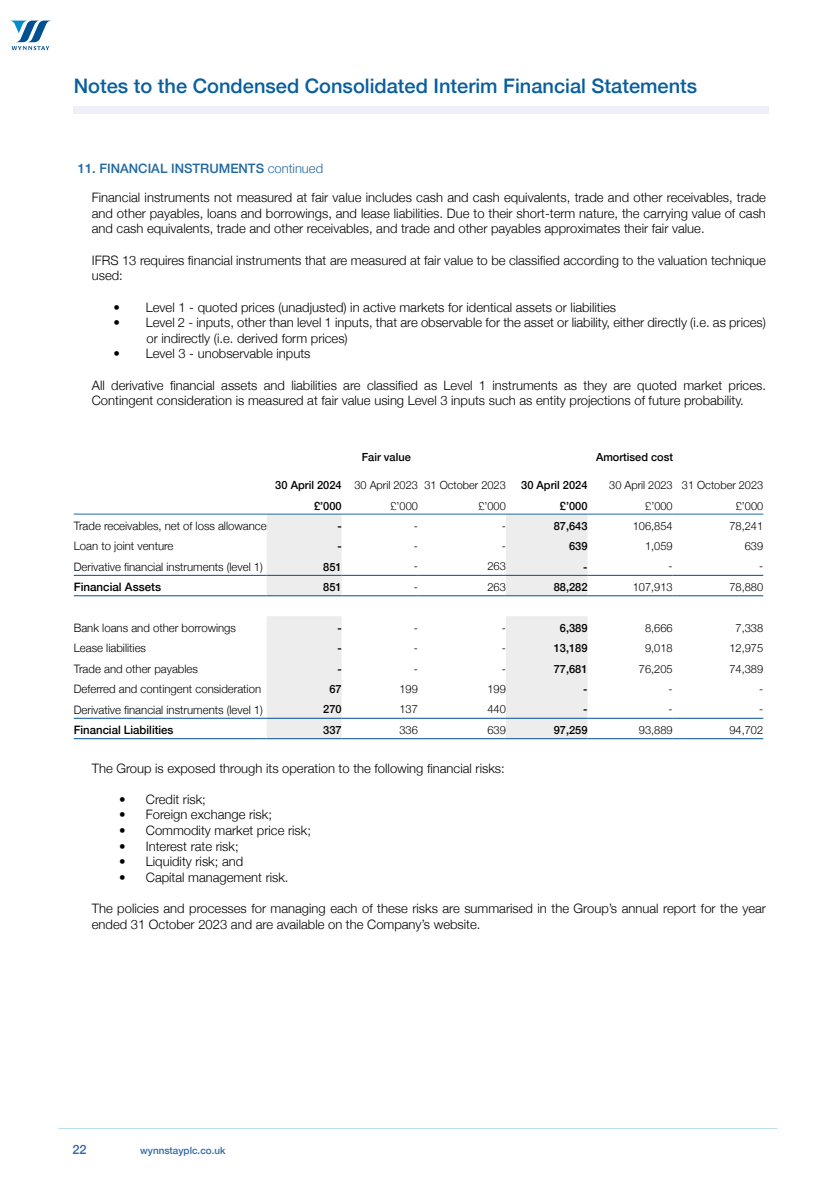
<style>
.page{position:relative;width:840px;height:1191px;background:#fff}
.page>*{position:absolute;margin:0;border:0;box-sizing:border-box;transform-origin:0 0}
.t1{font:500 20px "Helvetica Neue";color:#085f9d}
.t2{font:300 13px/15.6px "Helvetica Neue";color:#000}
.t3{font:500 13px "Helvetica Neue";color:#2169a2}
.t4{font:500 12.8px "Helvetica Neue";color:#2e6aa6}
.t5{font:300 11.6px "Helvetica Neue";color:#000}
.t6{font:500 11.6px "Helvetica Neue";color:#000}
.t7{font:300 11.2px "Helvetica Neue";color:#000}
.t8{font:500 11.2px "Helvetica Neue";color:#000}
.t9{font:500 10px "Helvetica Neue";color:#2e6aa6}
.s1{font-weight:300}
.s2{font-weight:500}
</style>
<div class="page">
<svg style="left:11px;top:21px;width:39px;height:29px"></svg>
<div style="left:74px;top:106px;width:694px;height:8px;background:#edf0f8"></div>
<hr style="left:58px;top:1128px;width:719px;height:1px;background:#008bcb">
<svg style="left:266px;top:515px;width:321px;height:223px"></svg>
<hr style="left:74px;top:575px;width:192px;height:1px;background:#005092">
<hr style="left:266px;top:575px;width:75px;height:1px;background:#005092">
<hr style="left:341px;top:575px;width:76px;height:1px;background:#005092">
<hr style="left:417px;top:575px;width:88px;height:1px;background:#005092">
<hr style="left:505px;top:575px;width:82px;height:1px;background:#005092">
<hr style="left:587px;top:575px;width:85px;height:1px;background:#005092">
<hr style="left:672px;top:575px;width:90px;height:1px;background:#005092">
<hr style="left:74px;top:514px;width:192px;height:1px;background:#2169a2">
<hr style="left:266px;top:514px;width:75px;height:1px;background:#2169a2">
<hr style="left:341px;top:514px;width:76px;height:1px;background:#2169a2">
<hr style="left:417px;top:514px;width:88px;height:1px;background:#2169a2">
<hr style="left:505px;top:514px;width:82px;height:1px;background:#2169a2">
<hr style="left:587px;top:514px;width:85px;height:1px;background:#2169a2">
<hr style="left:672px;top:514px;width:90px;height:1px;background:#2169a2">
<hr style="left:74px;top:718px;width:192px;height:1px;background:#005092">
<hr style="left:266px;top:718px;width:75px;height:1px;background:#005092">
<hr style="left:341px;top:718px;width:76px;height:1px;background:#005092">
<hr style="left:417px;top:718px;width:88px;height:1px;background:#005092">
<hr style="left:505px;top:718px;width:82px;height:1px;background:#005092">
<hr style="left:587px;top:718px;width:85px;height:1px;background:#005092">
<hr style="left:672px;top:718px;width:90px;height:1px;background:#005092">
<hr style="left:74px;top:738px;width:192px;height:1px;background:#005092">
<hr style="left:266px;top:738px;width:75px;height:1px;background:#005092">
<hr style="left:341px;top:738px;width:76px;height:1px;background:#005092">
<hr style="left:417px;top:738px;width:88px;height:1px;background:#005092">
<hr style="left:505px;top:738px;width:82px;height:1px;background:#005092">
<hr style="left:587px;top:738px;width:85px;height:1px;background:#005092">
<hr style="left:672px;top:738px;width:90px;height:1px;background:#005092">
<hr style="left:74px;top:595px;width:192px;height:1px;background:#005092">
<hr style="left:266px;top:595px;width:75px;height:1px;background:#005092">
<hr style="left:341px;top:595px;width:76px;height:1px;background:#005092">
<hr style="left:417px;top:595px;width:88px;height:1px;background:#005092">
<hr style="left:505px;top:595px;width:82px;height:1px;background:#005092">
<hr style="left:587px;top:595px;width:85px;height:1px;background:#005092">
<hr style="left:672px;top:595px;width:90px;height:1px;background:#005092">
<h1 class="t1" style="left:74px;top:70px;width:624px">Notes to the Condensed Consolidated Interim Financial Statements</h1>
<p class="t3" style="left:78px;top:158px;width:247px">11. FINANCIAL INSTRUMENTS <span class="s1">continued</span></p>
<p class="t2" style="left:92px;top:189px;width:675px;text-align:justify">Financial instruments not measured at fair value includes cash and cash equivalents, trade and other receivables, trade and other payables, loans and borrowings, and lease liabilities. Due to their short-term nature, the carrying value of cash and cash equivalents, trade and other receivables, and trade and other payables approximates their fair value.</p>
<p class="t2" style="left:92px;top:251px;width:675px">IFRS 13 requires financial instruments that are measured at fair value to be classified according to the valuation technique used:</p>
<p class="t2" style="left:113px;top:298px;width:504px">• Level 1 - quoted prices (unadjusted) in active markets for identical assets or liabilities</p>
<p class="t2" style="left:146px;top:314px;width:620px;text-indent:-33px">• Level 2 - inputs, other than level 1 inputs, that are observable for the asset or liability, either directly (i.e. as prices) or indirectly (i.e. derived form prices)</p>
<p class="t2" style="left:113px;top:345px;width:198px">• Level 3 - unobservable inputs</p>
<p class="t2" style="left:92px;top:376px;width:675px">All derivative financial assets and liabilities are classified as Level 1 instruments as they are quoted market prices.<br>Contingent consideration is measured at fair value using Level 3 inputs such as entity projections of future probability.</p>
<p class="t8" style="left:361px;top:447px;width:50px">Fair value</p>
<p class="t8" style="left:595px;top:447px;width:78px">Amortised cost</p>
<p class="t7" style="left:275px;top:476px;width:232px"><span class="s2">30 April 2024</span> 30 April 2023 31 October 2023</p>
<p class="t8" style="left:521px;top:476px;width:68px">30 April 2024</p>
<p class="t7" style="left:609px;top:476px;width:155px">30 April 2023 31 October 2023</p>
<p class="t8" style="left:314px;top:497px;width:29px">£’000</p>
<p class="t7" style="left:390px;top:497px;width:29px">£’000</p>
<p class="t7" style="left:478px;top:497px;width:29px">£’000</p>
<p class="t8" style="left:559px;top:497px;width:29px">£’000</p>
<p class="t7" style="left:645px;top:497px;width:29px">£’000</p>
<p class="t7" style="left:735px;top:497px;width:29px">£’000</p>
<p class="t5" style="left:74px;top:516px;width:194px">Trade receivables, net of loss allowance</p>
<p class="t8" style="left:337px;top:517px;width:6px">-</p>
<p class="t7" style="left:413px;top:517px;width:6px">-</p>
<p class="t7" style="left:501px;top:517px;width:6px">-</p>
<p class="t8" style="left:553px;top:517px;width:35px">87,643</p>
<p class="t7" style="left:632px;top:517px;width:41px">106,854</p>
<p class="t7" style="left:729px;top:517px;width:35px">78,241</p>
<p class="t5" style="left:74px;top:537px;width:101px">Loan to joint venture</p>
<p class="t8" style="left:337px;top:537px;width:6px">-</p>
<p class="t7" style="left:413px;top:537px;width:6px">-</p>
<p class="t7" style="left:501px;top:537px;width:6px">-</p>
<p class="t8" style="left:568px;top:537px;width:20px">639</p>
<p class="t7" style="left:644px;top:537px;width:29px">1,059</p>
<p class="t7" style="left:744px;top:537px;width:20px">639</p>
<p class="t5" style="left:74px;top:557px;width:191px">Derivative financial instruments (level 1)</p>
<p class="t8" style="left:323px;top:557px;width:20px">851</p>
<p class="t7" style="left:413px;top:557px;width:6px">-</p>
<p class="t7" style="left:487px;top:557px;width:20px">263</p>
<p class="t8" style="left:583px;top:557px;width:6px">-</p>
<p class="t7" style="left:668px;top:557px;width:6px">-</p>
<p class="t7" style="left:758px;top:557px;width:6px">-</p>
<p class="t6" style="left:74px;top:578px;width:89px">Financial Assets</p>
<p class="t8" style="left:323px;top:578px;width:20px">851</p>
<p class="t7" style="left:413px;top:578px;width:6px">-</p>
<p class="t7" style="left:487px;top:578px;width:20px">263</p>
<p class="t8" style="left:553px;top:578px;width:35px">88,282</p>
<p class="t7" style="left:632px;top:578px;width:41px">107,913</p>
<p class="t7" style="left:729px;top:578px;width:35px">78,880</p>
<p class="t5" style="left:74px;top:618px;width:164px">Bank loans and other borrowings</p>
<p class="t8" style="left:337px;top:619px;width:6px">-</p>
<p class="t7" style="left:413px;top:619px;width:6px">-</p>
<p class="t7" style="left:501px;top:619px;width:6px">-</p>
<p class="t8" style="left:559px;top:619px;width:29px">6,389</p>
<p class="t7" style="left:644px;top:619px;width:29px">8,666</p>
<p class="t7" style="left:735px;top:619px;width:29px">7,338</p>
<p class="t5" style="left:74px;top:639px;width:74px">Lease liabilities</p>
<p class="t8" style="left:337px;top:639px;width:6px">-</p>
<p class="t7" style="left:413px;top:639px;width:6px">-</p>
<p class="t7" style="left:501px;top:639px;width:6px">-</p>
<p class="t8" style="left:553px;top:639px;width:35px">13,189</p>
<p class="t7" style="left:644px;top:639px;width:29px">9,018</p>
<p class="t7" style="left:729px;top:639px;width:35px">12,975</p>
<p class="t5" style="left:74px;top:659px;width:126px">Trade and other payables</p>
<p class="t8" style="left:337px;top:659px;width:6px">-</p>
<p class="t7" style="left:413px;top:659px;width:6px">-</p>
<p class="t7" style="left:501px;top:659px;width:6px">-</p>
<p class="t8" style="left:553px;top:659px;width:35px">77,681</p>
<p class="t7" style="left:638px;top:659px;width:35px">76,205</p>
<p class="t7" style="left:729px;top:659px;width:35px">74,389</p>
<p class="t5" style="left:74px;top:680px;width:189px">Deferred and contingent consideration</p>
<p class="t8" style="left:329px;top:680px;width:14px">67</p>
<p class="t7" style="left:399px;top:680px;width:20px">199</p>
<p class="t7" style="left:487px;top:680px;width:20px">199</p>
<p class="t8" style="left:583px;top:680px;width:6px">-</p>
<p class="t7" style="left:668px;top:680px;width:6px">-</p>
<p class="t7" style="left:758px;top:680px;width:6px">-</p>
<p class="t5" style="left:74px;top:700px;width:191px">Derivative financial instruments (level 1)</p>
<p class="t8" style="left:323px;top:700px;width:20px">270</p>
<p class="t7" style="left:399px;top:700px;width:20px">137</p>
<p class="t7" style="left:487px;top:700px;width:20px">440</p>
<p class="t8" style="left:583px;top:700px;width:6px">-</p>
<p class="t7" style="left:668px;top:700px;width:6px">-</p>
<p class="t7" style="left:758px;top:700px;width:6px">-</p>
<p class="t6" style="left:74px;top:720px;width:101px">Financial Liabilities</p>
<p class="t8" style="left:323px;top:721px;width:20px">337</p>
<p class="t7" style="left:399px;top:721px;width:20px">336</p>
<p class="t7" style="left:487px;top:721px;width:20px">639</p>
<p class="t8" style="left:553px;top:721px;width:35px">97,259</p>
<p class="t7" style="left:638px;top:721px;width:35px">93,889</p>
<p class="t7" style="left:729px;top:721px;width:35px">94,702</p>
<p class="t2" style="left:92px;top:759px;width:414px">The Group is exposed through its operation to the following financial risks:</p>
<p class="t2" style="left:119px;top:790px;width:88px">• Credit risk;</p>
<p class="t2" style="left:119px;top:806px;width:154px">• Foreign exchange risk;</p>
<p class="t2" style="left:119px;top:821px;width:193px">• Commodity market price risk;</p>
<p class="t2" style="left:119px;top:837px;width:121px">• Interest rate risk;</p>
<p class="t2" style="left:119px;top:852px;width:125px">• Liquidity risk; and</p>
<p class="t2" style="left:119px;top:868px;width:171px">• Capital management risk.</p>
<p class="t2" style="left:92px;top:899px;width:675px">The policies and processes for managing each of these risks are summarised in the Group’s annual report for the year ended 31 October 2023 and are available on the Company’s website.</p>
<p class="t4" style="left:72px;top:1139px;width:16px">22</p>
<p class="t9" style="left:140px;top:1142px;width:87px">wynnstayplc.co.uk</p>
</div>
